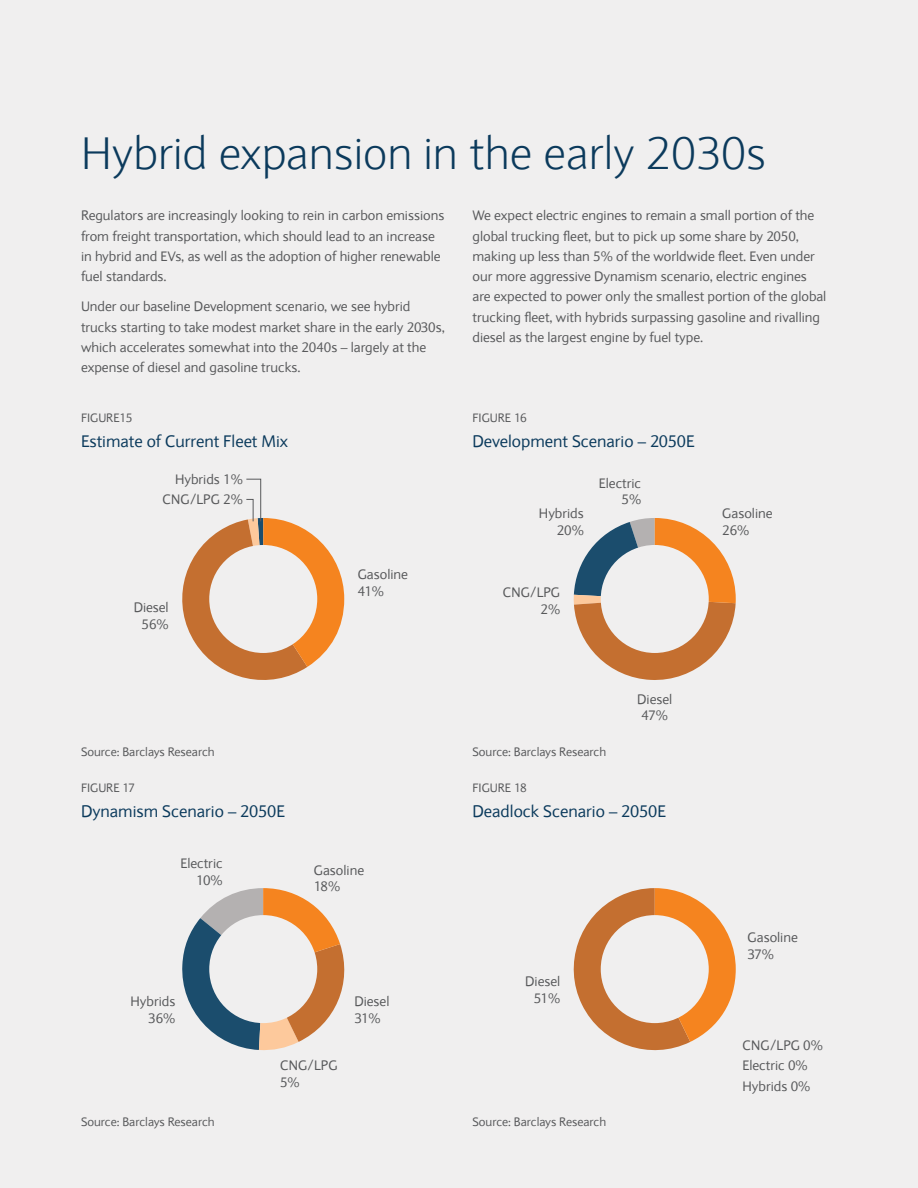
<style>
.page{position:relative;width:918px;height:1188px;background:#f0efef}
.page>*{position:absolute;margin:0;border:0;box-sizing:border-box;transform-origin:0 0}
.t1{font:300 45px "Expert Sans";color:#0b3a5c}
.Figure_2_Header_Left{font:16.5px "Expert Sans";color:#0b3a5c}
.Body_Text{font:13.5px/16.8px "Expert Sans";color:#58595b}
.Source{font:12px "Expert Sans";color:#58595b}
.Figure_2_Number_Left{font:12px "Expert Sans";color:#58595b}
</style>
<div class="page">
<svg style="left:182px;top:478px;width:162px;height:202px"></svg>
<div style="left:209px;top:545px;width:108px;height:108px;background:#f0efef;border-radius:50%"></div>
<svg style="left:574px;top:518px;width:162px;height:162px"></svg>
<div style="left:601px;top:545px;width:108px;height:108px;background:#f0efef;border-radius:50%"></div>
<svg style="left:182px;top:888px;width:163px;height:163px"></svg>
<div style="left:209px;top:915px;width:108px;height:108px;background:#f0efef;border-radius:50%"></div>
<svg style="left:573px;top:888px;width:163px;height:163px"></svg>
<div style="left:601px;top:915px;width:108px;height:108px;background:#f0efef;border-radius:50%"></div>
<h1 class="t1" style="left:81px;top:126px;width:687px">Hybrid expansion in the early 2030s</h1>
<p class="Body_Text" style="left:81px;top:205px;width:365px;line-height:20.2px">Regulators are increasingly looking to rein in carbon emissions from freight transportation, which should lead to an increase in hybrid and EVs, as well as the adoption of higher renewable fuel standards.</p>
<p class="Body_Text" style="left:81px;top:296px;width:365px;line-height:20.2px">Under our baseline Development scenario, we see hybrid trucks starting to take modest market share in the early 2030s, which accelerates somewhat into the 2040s – largely at the expense of diesel and gasoline trucks.</p>
<p class="Body_Text" style="left:472px;top:205px;width:355px;line-height:20.2px">We expect electric engines to remain a small portion of the global trucking fleet, but to pick up some share by 2050, making up less than 5% of the worldwide fleet. Even under our more aggressive Dynamism scenario, electric engines are expected to power only the smallest portion of the global trucking fleet, with hybrids surpassing gasoline and rivalling diesel as the largest engine by fuel type.</p>
<p class="Figure_2_Number_Left" style="left:81px;top:410px;width:53px">FIGURE15</p>
<p class="Figure_2_Header_Left" style="left:81px;top:431px;width:209px">Estimate of Current Fleet Mix</p>
<p class="Body_Text" style="left:175px;top:471px;width:69px">Hybrids 1%</p>
<p class="Body_Text" style="left:162px;top:491px;width:82px">CNG/LPG 2%</p>
<p class="Body_Text" style="left:134px;top:599px;width:37px;text-align:center">Diesel<br>56%</p>
<p class="Body_Text" style="left:358px;top:565px;width:52px">Gasoline<br>41%</p>
<p class="Source" style="left:81px;top:744px;width:135px">Source: Barclays Research</p>
<p class="Figure_2_Number_Left" style="left:81px;top:780px;width:55px">FIGURE 17</p>
<p class="Figure_2_Header_Left" style="left:81px;top:801px;width:205px">Dynamism Scenario – 2050E</p>
<p class="Body_Text" style="left:180px;top:855px;width:44px;text-align:right">Electric<br>10%</p>
<p class="Body_Text" style="left:314px;top:861px;width:52px">Gasoline<br>18%</p>
<p class="Body_Text" style="left:131px;top:993px;width:46px;text-align:right">Hybrids<br>36%</p>
<p class="Body_Text" style="left:354px;top:993px;width:37px">Diesel<br>31%</p>
<p class="Source" style="left:81px;top:1114px;width:135px">Source: Barclays Research</p>
<p class="Body_Text" style="left:280px;top:1057px;width:59px">CNG/LPG<br>5%</p>
<p class="Figure_2_Number_Left" style="left:472px;top:410px;width:56px">FIGURE 16</p>
<p class="Figure_2_Header_Left" style="left:472px;top:431px;width:224px">Development Scenario – 2050E</p>
<p class="Body_Text" style="left:539px;top:505px;width:46px;text-align:right">Hybrids<br>20%</p>
<p class="Body_Text" style="left:599px;top:474px;width:44px;text-align:right">Electric<br>5%</p>
<p class="Body_Text" style="left:503px;top:584px;width:59px;text-align:right">CNG/LPG<br>2%</p>
<p class="Body_Text" style="left:722px;top:505px;width:52px">Gasoline<br>26%</p>
<p class="Source" style="left:472px;top:744px;width:135px">Source: Barclays Research</p>
<p class="Body_Text" style="left:637px;top:690px;width:37px;text-align:center">Diesel<br>47%</p>
<p class="Figure_2_Number_Left" style="left:472px;top:780px;width:56px">FIGURE 18</p>
<p class="Figure_2_Header_Left" style="left:472px;top:801px;width:195px">Deadlock Scenario – 2050E</p>
<p class="Body_Text" style="left:525px;top:973px;width:37px;text-align:right">Diesel<br>51%</p>
<p class="Source" style="left:472px;top:1114px;width:135px">Source: Barclays Research</p>
<p class="Body_Text" style="left:748px;top:929px;width:52px">Gasoline<br>37%</p>
<p class="Body_Text" style="left:742px;top:1035px;width:82px;line-height:20.2px">CNG/LPG 0%<br>Electric 0%</p>
<p class="Body_Text" style="left:742px;top:1077px;width:69px">Hybrids 0%</p>
</div>
